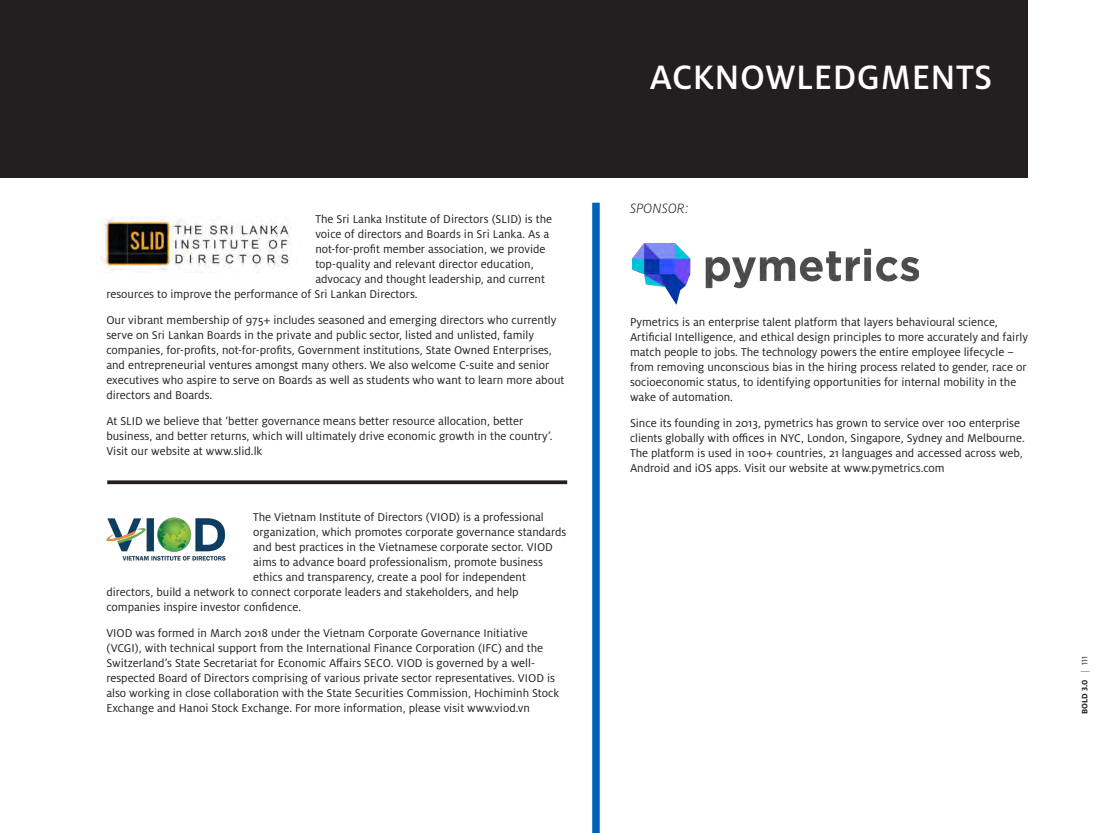
<style>
.page{position:relative;width:1099px;height:833px;background:#fff}
.page>*{position:absolute;margin:0;border:0;box-sizing:border-box;transform-origin:0 0}
.t1{font:500 37.5px "Milo Pro";letter-spacing:.01em;color:#fff}
.t2{font:italic 300 15px "Milo Pro";letter-spacing:.01em;color:#231f20}
.t3{font:12.5px/15px "Milo Pro";color:#231f20}
.t4{font:700 8.75px "Milo Pro";color:#231f20}
.s1{font-weight:300}
.s2{font-weight:400}
</style>
<div class="page">
<div style="left:0;top:0;width:1028px;height:177px;background:#231f20"></div>
<img style="left:107px;top:517px;width:119px;height:44px">
<img style="left:101px;top:216px;width:190px;height:55px">
<img style="left:633px;top:244px;width:285px;height:60px">
<div style="left:592px;top:203px;width:7px;height:630px;background:#0061b9"></div>
<svg style="left:107px;top:480px;width:460px;height:4px;background:#383435"></svg>
<p class="t3" style="left:315px;top:212px;width:238px">The Sri Lanka Institute of Directors (SLID) is the</p>
<p class="t3" style="left:315px;top:227px;width:235px">voice of directors and Boards in Sri Lanka. As a</p>
<p class="t3" style="left:315px;top:242px;width:231px">not-for-profit member association, we provide</p>
<p class="t3" style="left:315px;top:257px;width:220px">top-quality and relevant director education,</p>
<p class="t3" style="left:315px;top:272px;width:231px">advocacy and thought leadership, and current</p>
<p class="t3" style="left:106px;top:287px;width:313px">resources to improve the performance of Sri Lankan Directors.</p>
<p class="t3" style="left:106px;top:312px;width:459px">Our vibrant membership of 975+ includes seasoned and emerging directors who currently serve on Sri Lankan Boards in the private and public sector, listed and unlisted, family companies, for-profits, not-for-profits, Government institutions, State Owned Enterprises, and entrepreneurial ventures amongst many others. We also welcome C-suite and senior executives who aspire to serve on Boards as well as students who want to learn more about directors and Boards.</p>
<p class="t3" style="left:106px;top:413px;width:447px">At SLID we believe that ‘better governance means better resource allocation, better business, and better returns, which will ultimately drive economic growth in the country’.<br>Visit our website at www.slid.lk</p>
<p class="t3" style="left:253px;top:509px;width:292px">The Vietnam Institute of Directors (VIOD) is a professional</p>
<p class="t3" style="left:253px;top:524px;width:315px">organization, which promotes corporate governance standards</p>
<p class="t3" style="left:253px;top:539px;width:301px">and best practices in the Vietnamese corporate sector. VIOD</p>
<p class="t3" style="left:253px;top:554px;width:291px">aims to advance board professionalism, promote business</p>
<p class="t3" style="left:253px;top:569px;width:274px">ethics and transparency, create a pool for independent</p>
<p class="t3" style="left:106px;top:584px;width:414px">directors, build a network to connect corporate leaders and stakeholders, and help</p>
<p class="t3" style="left:106px;top:599px;width:196px">companies inspire investor confidence.</p>
<p class="t3" style="left:106px;top:625px;width:454px">VIOD was formed in March 2018 under the Vietnam Corporate Governance Initiative (VCGI), with technical support from the International Finance Corporation (IFC) and the Switzerland’s State Secretariat for Economic Affairs SECO. VIOD is governed by a well&shy;respected Board of Directors comprising of various private sector representatives. VIOD is also working in close collaboration with the State Securities Commission, Hochiminh Stock Exchange and Hanoi Stock Exchange. For more information, please visit www.viod.vn</p>
<h1 class="t1" style="left:649px;top:56px;width:344px">ACKNOWLEDGMENTS</h1>
<p class="t2" style="left:630px;top:200px;width:60px">SPONSOR:</p>
<p class="t3" style="left:630px;top:315px;width:399px">Pymetrics is an enterprise talent platform that layers behavioural science, Artificial Intelligence, and ethical design principles to more accurately and fairly match people to jobs. The technology powers the entire employee lifecycle – from removing unconscious bias in the hiring process related to gender, race or socioeconomic status, to identifying opportunities for internal mobility in the wake of automation.</p>
<p class="t3" style="left:630px;top:415px;width:396px">Since its founding in 2013, pymetrics has grown to service over 100 enterprise clients globally with offices in NYC, London, Singapore, Sydney and Melbourne.<br>The platform is used in 100+ countries, 21 languages and accessed across web, Android and iOS apps. Visit our website at www.pymetrics.com</p>
<p class="t4" style="left:1079px;top:714px;width:60px;rotate:-90deg">BOLD 3.0 <span class="s1">|</span> <span class="s2">111</span></p>
</div>
